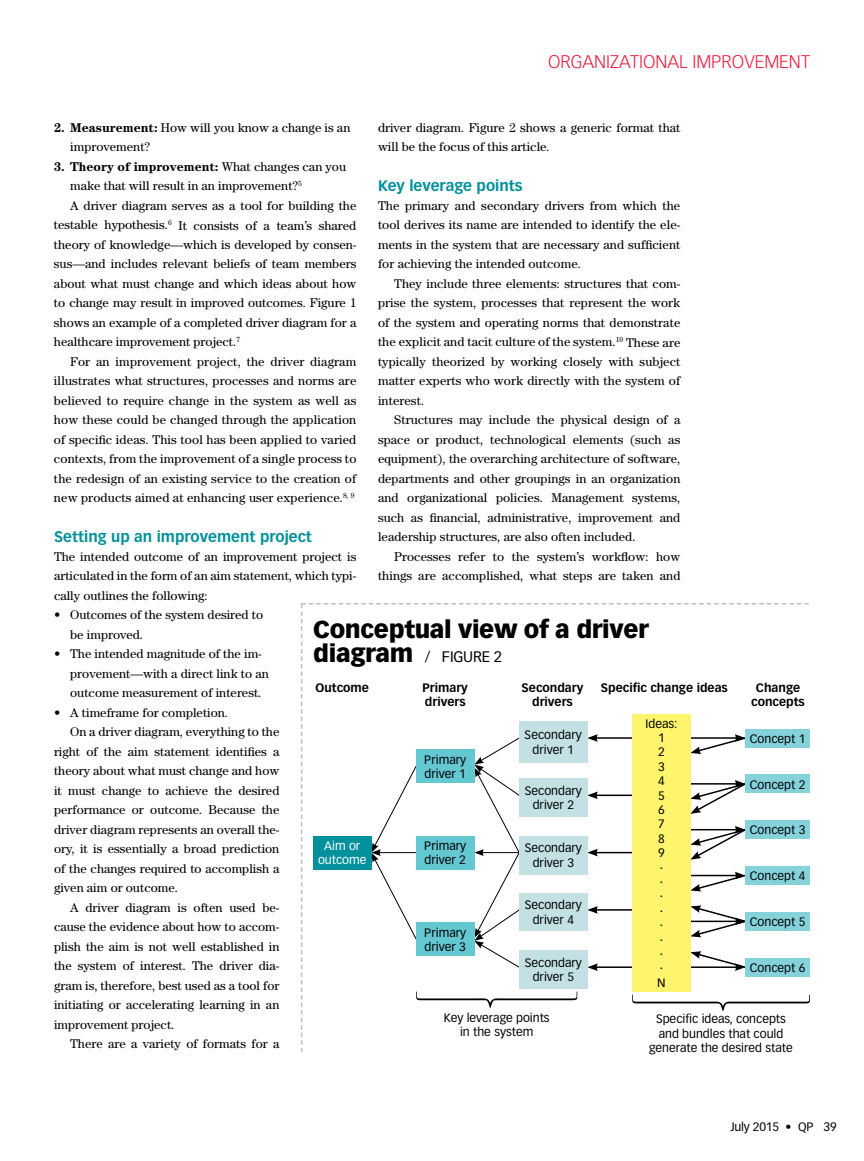
<style>
.page{position:relative;width:864px;height:1161px;background:#fff}
.page>*{position:absolute;margin:0;border:0;box-sizing:border-box;transform-origin:0 0}
.t1{font:900 24px "Vectora LT Std";letter-spacing:-.015em;color:#000}
.t2{font:300 18px "Vectora LT Std";color:#ed1a3b}
.t3{font:700 15px "Vectora LT Std";color:#00919c}
.t4{font:15px "Vectora LT Std";letter-spacing:-.015em;color:#000}
.t5{font:12.75px/19.5px "Century Std";color:#000}
.t6{font:700 12.75px "Century Std";color:#000}
.t7{font:12px/14.4px "Vectora LT Std";color:#000;text-align:center}
.t8{font:700 12px/14.4px "Vectora LT Std";color:#000;text-align:center}
.t9{font:12px/14.4px "Vectora LT Std";color:#fff;text-align:center}
.s1{font-weight:700}
.s2{font-weight:400}
.s3{font-weight:900;font-size:24px}
</style>
<div class="page">
<svg style="left:301px;top:603px;width:509px;height:449px"></svg>
<h2 class="t2" style="left:548px;top:51px;width:263px">ORGANIZATIONAL IMPROVEMENT</h2>
<p class="t5" style="left:378px;top:118px;width:304px">driver diagram. Figure 2 shows a generic format that will be the focus of this article.</p>
<p class="t3" style="left:378px;top:176px;width:146px">Key leverage points</p>
<p class="t5" style="left:378px;top:196px;width:304px;text-align:justify">The primary and secondary drivers from which the tool derives its name are intended to identify the ele&shy;ments in the system that are necessary and sufficient for achieving the intended outcome.</p>
<p class="t5" style="left:378px;top:274px;width:304px;text-align:justify;text-indent:16px">They include three elements: structures that com&shy;prise the system, processes that represent the work of the system and operating norms that demonstrate the explicit and tacit culture of the system.<sup>10</sup> These are typically theorized by working closely with subject matter experts who work directly with the system of interest.</p>
<p class="t5" style="left:378px;top:410px;width:304px;text-align:justify;text-indent:16px">Structures may include the physical design of a space or product, technological elements (such as equipment), the overarching architecture of software, departments and other groupings in an organization and organizational policies. Management systems, such as financial, administrative, improvement and leadership structures, are also often included.</p>
<p class="t5" style="left:378px;top:547px;width:304px;text-align:right">Processes refer to the system’s workflow: how things are accomplished, what steps are taken and</p>
<p class="t5" style="left:70px;top:118px;width:282px;text-indent:-16px"><span class="s1">2. Measurement:</span> How will you know a change is an improvement?</p>
<p class="t6" style="left:54px;top:159px;width:294px">3. Theory of improvement: <span class="s2">What changes can you</span></p>
<p class="t5" style="left:70px;top:176px;width:233px">make that will result in an improvement?<sup>5</sup></p>
<p class="t5" style="left:70px;top:196px;width:288px">A driver diagram serves as a tool for building the</p>
<p class="t5" style="left:54px;top:215px;width:304px">testable hypothesis.<sup>6</sup> It consists of a team’s shared</p>
<p class="t5" style="left:54px;top:235px;width:304px">theory of knowledge—which is developed by consen-</p>
<p class="t5" style="left:54px;top:254px;width:304px">sus—and includes relevant beliefs of team members</p>
<p class="t5" style="left:54px;top:274px;width:304px">about what must change and which ideas about how</p>
<p class="t5" style="left:54px;top:293px;width:304px">to change may result in improved outcomes. Figure 1</p>
<p class="t5" style="left:54px;top:313px;width:304px">shows an example of a completed driver diagram for a</p>
<p class="t5" style="left:54px;top:332px;width:188px">healthcare improvement project.<sup>7</sup></p>
<p class="t5" style="left:70px;top:352px;width:288px">For an improvement project, the driver diagram</p>
<p class="t5" style="left:54px;top:371px;width:304px">illustrates what structures, processes and norms are</p>
<p class="t5" style="left:54px;top:391px;width:304px">believed to require change in the system as well as</p>
<p class="t5" style="left:54px;top:410px;width:304px">how these could be changed through the application</p>
<p class="t5" style="left:54px;top:430px;width:304px">of specific ideas. This tool has been applied to varied</p>
<p class="t5" style="left:54px;top:449px;width:304px">contexts, from the improvement of a single process to</p>
<p class="t5" style="left:54px;top:469px;width:304px">the redesign of an existing service to the creation of</p>
<p class="t5" style="left:54px;top:488px;width:302px">new products aimed at enhancing user experience.<sup>8,</sup> <sup>9</sup></p>
<p class="t3" style="left:54px;top:527px;width:260px">Setting up an improvement project</p>
<p class="t5" style="left:54px;top:547px;width:304px;text-align:justify">The intended outcome of an improvement project is articulated in the form of an aim statement, which typi&shy;cally outlines the following:</p>
<p class="t5" style="left:70px;top:605px;width:195px;text-indent:-16px">• Outcomes of the system desired to be improved.</p>
<p class="t5" style="left:70px;top:644px;width:200px;text-indent:-16px">• The intended magnitude of the im&shy;provement—with a direct link to an outcome measurement of interest.</p>
<p class="t5" style="left:54px;top:703px;width:176px">• A timeframe for completion.</p>
<p class="t5" style="left:70px;top:722px;width:211px">On a driver diagram, everything to the</p>
<p class="t5" style="left:54px;top:742px;width:227px">right of the aim statement identifies a</p>
<p class="t5" style="left:54px;top:761px;width:227px">theory about what must change and how</p>
<p class="t5" style="left:54px;top:781px;width:227px">it must change to achieve the desired</p>
<p class="t5" style="left:54px;top:800px;width:227px">performance or outcome. Because the</p>
<p class="t5" style="left:54px;top:820px;width:227px">driver diagram represents an overall the-</p>
<p class="t5" style="left:54px;top:839px;width:227px">ory, it is essentially a broad prediction</p>
<p class="t5" style="left:54px;top:859px;width:227px">of the changes required to accomplish a</p>
<p class="t5" style="left:54px;top:878px;width:125px">given aim or outcome.</p>
<p class="t5" style="left:70px;top:898px;width:211px">A driver diagram is often used be-</p>
<p class="t5" style="left:54px;top:917px;width:227px">cause the evidence about how to accom-</p>
<p class="t5" style="left:54px;top:937px;width:227px">plish the aim is not well established in</p>
<p class="t5" style="left:54px;top:956px;width:227px">the system of interest. The driver dia-</p>
<p class="t5" style="left:54px;top:976px;width:227px">gram is, therefore, best used as a tool for</p>
<p class="t5" style="left:54px;top:995px;width:227px">initiating or accelerating learning in an</p>
<p class="t5" style="left:54px;top:1015px;width:122px">improvement project.</p>
<p class="t5" style="left:70px;top:1034px;width:211px">There are a variety of formats for a</p>
<h1 class="t1" style="left:313px;top:614px;width:337px">Conceptual view of a driver</h1>
<p class="t4" style="left:313px;top:648px;width:190px"><span class="s3">diagram</span> / FIGURE 2</p>
<p class="t8" style="left:601px;top:680px;width:128px">Specific change ideas</p>
<p class="t8" style="left:423px;top:680px;width:47px;text-align:left">Primary drivers</p>
<p class="t8" style="left:751px;top:680px;width:55px">Change concepts</p>
<p class="t8" style="left:522px;top:680px;width:63px">Secondary drivers</p>
<p class="t8" style="left:316px;top:680px;width:55px">Outcome</p>
<p class="t7" style="left:646px;top:716px;width:34px">Ideas:<br>1<br>2<br>3<br>4<br>5<br>6<br>7<br>8<br>9<br>·<br>·<br>·<br>·<br>·<br>·<br>·<br>·<br>N</p>
<p class="t7" style="left:525px;top:728px;width:59px">Secondary driver 1</p>
<p class="t7" style="left:750px;top:731px;width:57px">Concept 1</p>
<p class="t7" style="left:424px;top:752px;width:43px;text-align:left">Primary driver 1</p>
<p class="t7" style="left:750px;top:777px;width:57px">Concept 2</p>
<p class="t7" style="left:525px;top:784px;width:59px">Secondary driver 2</p>
<p class="t7" style="left:750px;top:823px;width:57px">Concept 3</p>
<p class="t9" style="left:318px;top:839px;width:50px">Aim or outcome</p>
<p class="t7" style="left:424px;top:839px;width:43px;text-align:left">Primary driver 2</p>
<p class="t7" style="left:525px;top:841px;width:59px">Secondary driver 3</p>
<p class="t7" style="left:750px;top:869px;width:57px">Concept 4</p>
<p class="t7" style="left:750px;top:915px;width:57px">Concept 5</p>
<p class="t7" style="left:525px;top:898px;width:59px">Secondary driver 4</p>
<p class="t7" style="left:424px;top:925px;width:43px;text-align:left">Primary driver 3</p>
<p class="t7" style="left:525px;top:956px;width:59px">Secondary driver 5</p>
<p class="t7" style="left:750px;top:961px;width:57px">Concept 6</p>
<p class="t7" style="left:444px;top:1010px;width:107px">Key leverage points in the system</p>
<p class="t7" style="left:649px;top:1012px;width:145px">Specific ideas, concepts and bundles that could generate the desired state</p>
<p class="t7" style="left:730px;top:1120px;width:108px">July 2015 • QP 39</p>
</div>
